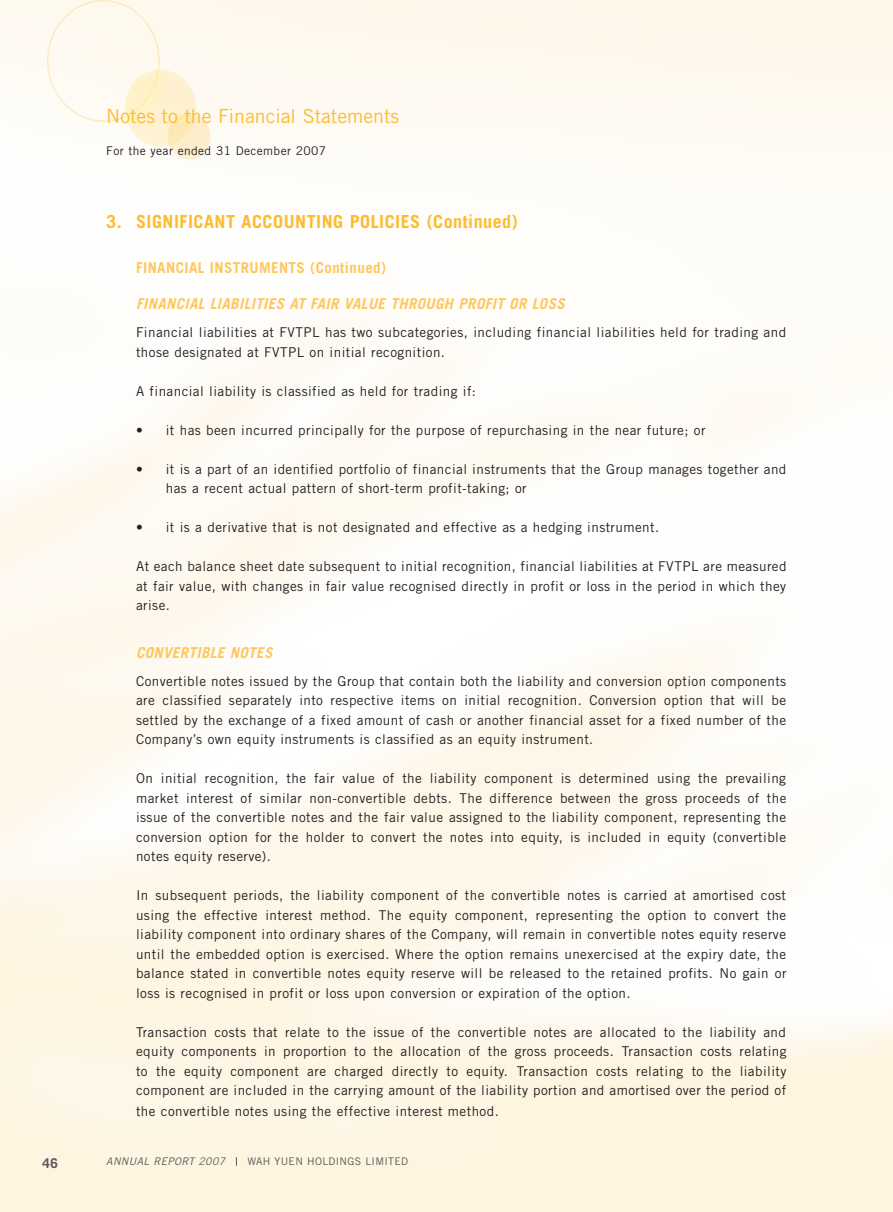
<style>
.page{position:relative;width:893px;height:1212px;background:#fff}
.page>*{position:absolute;margin:0;border:0;box-sizing:border-box;transform-origin:0 0}
.t1{font:19.5px "Trade Gothic LT Std";color:#fdbb2e}
.t2{font:700 18px "Trade Gothic LT Std";letter-spacing:.03em;color:#fdbb2e}
.t3{font:italic 700 15px "Trade Gothic LT Std";letter-spacing:.03em;color:#fec75e}
.t4{font:700 15px "Trade Gothic LT Std";letter-spacing:.03em;color:#fec75e}
.t5{font:13.5px/19.5px "Trade Gothic LT Std";letter-spacing:.03em;color:#231f20;text-align:justify}
.t6{font:700 13.5px "Trade Gothic LT Std";color:#57585a}
.t7{font:12px "Trade Gothic LT Std";letter-spacing:.03em;color:#231f20}
.t8{font:10.5px "Trade Gothic LT Std";letter-spacing:.03em;color:#57585a}
.t9{font:italic 10.5px "Trade Gothic LT Std";letter-spacing:.03em;color:#57585a}
</style>
<div class="page">
<svg style="left:45px;top:0;width:166px;height:160px"></svg>
<svg style="left:72px;top:32px;width:92px;height:93px;fill:#fefaf0"></svg>
<svg style="left:130px;top:77px;width:59px;height:59px;background:#fdf0ca"></svg>
<p class="t1" style="left:106px;top:104px;width:294px">Notes to the Financial Statements</p>
<p class="t7" style="left:106px;top:144px;width:221px">For the year ended 31 December 2007</p>
<p class="t2" style="left:106px;top:210px;width:413px">3. SIGNIFICANT ACCOUNTING POLICIES (CONTINUED)</p>
<p class="t4" style="left:136px;top:258px;width:16px">FINANCIALINSTRU</p>
<p class="t4" style="left:259px;top:258px;width:20px">MENTS</p>
<p class="t4" style="left:310px;top:258px;width:77px">(CONTINUED)</p>
<p class="t3" style="left:136px;top:294px;width:430px">FINANCIAL LIABILITIES AT FAIR VALUE THROUGH PROFIT OR LOSS</p>
<p class="t5" style="left:136px;top:322px;width:652px">Financial liabilities at FVTPL has two subcategories, including financial liabilities held for trading and those designated at FVTPL on initial recognition.</p>
<p class="t5" style="left:136px;top:381px;width:341px">A financial liability is classified as held for trading if:</p>
<p class="t5" style="left:136px;top:420px;width:571px">• it has been incurred principally for the purpose of repurchasing in the near future; or</p>
<p class="t5" style="left:166px;top:459px;width:622px;text-indent:-30px">• it is a part of an identified portfolio of financial instruments that the Group manages together and has a recent actual pattern of short-term profit-taking; or</p>
<p class="t5" style="left:136px;top:517px;width:525px">• it is a derivative that is not designated and effective as a hedging instrument.</p>
<p class="t5" style="left:136px;top:556px;width:652px">At each balance sheet date subsequent to initial recognition, financial liabilities at FVTPL are measured at fair value, with changes in fair value recognised directly in profit or loss in the period in which they arise.</p>
<p class="t3" style="left:136px;top:643px;width:138px">CONVERTIBLE NOTES</p>
<p class="t5" style="left:136px;top:671px;width:652px">Convertible notes issued by the Group that contain both the liability and conversion option components are classified separately into respective items on initial recognition. Conversion option that will be settled by the exchange of a fixed amount of cash or another financial asset for a fixed number of the Company’s own equity instruments is classified as an equity instrument.</p>
<p class="t5" style="left:136px;top:768px;width:652px">On initial recognition, the fair value of the liability component is determined using the prevailing market interest of similar non-convertible debts. The difference between the gross proceeds of the issue of the convertible notes and the fair value assigned to the liability component, representing the conversion option for the holder to convert the notes into equity, is included in equity (convertible notes equity reserve).</p>
<p class="t5" style="left:136px;top:885px;width:652px">I n subsequent periods, the liability component of the convertible notes is carried at amortised cost using the effective interest method. The equity component, representing the option to convert the liability component into ordinary shares of the Company, will remain in convertible notes equity reserve until the embedded option is exercised. Where the option remains unexercised at the expiry date, the balance stated in convertible notes equity reserve will be released to the retained profits. N o gain or loss is recognised in profit or loss upon conversion or expiration of the option.</p>
<p class="t5" style="left:136px;top:1022px;width:652px">Transaction costs that relate to the issue of the convertible notes are allocated to the liability and equity components in proportion to the allocation of the gross proceeds. Transaction costs relating to the equity component are charged directly to equity. Transaction costs relating to the liability component are included in the carrying amount of the liability portion and amortised over the period of</p>
<p class="t5" style="left:136px;top:1101px;width:364px">the convertible notes using the effective interest method.</p>
<p class="t6" style="left:43px;top:1155px;width:17px">46</p>
<p class="t9" style="left:106px;top:1155px;width:120px">ANNUAL REPORT 2007</p>
<p class="t8" style="left:247px;top:1155px;width:162px">Wah Yuen Holdings Limited</p>
</div>
